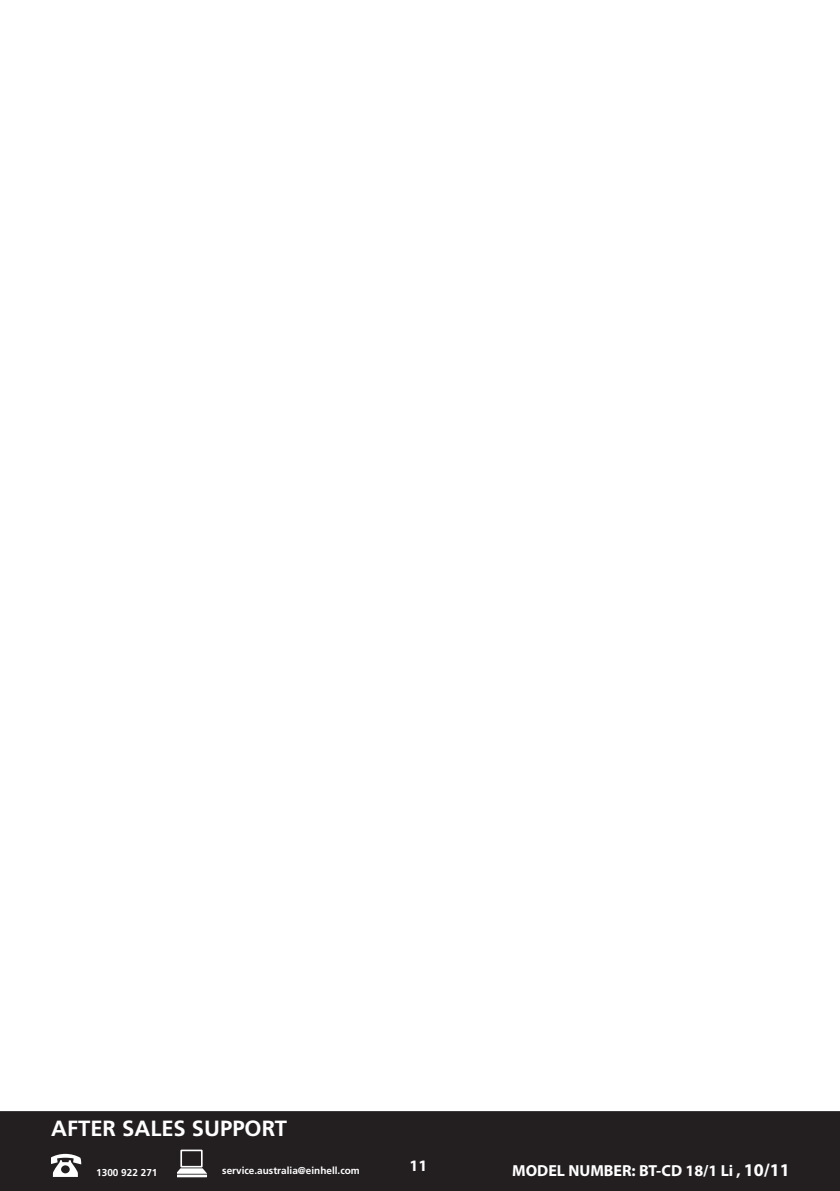
<style>
.page{position:relative;width:840px;height:1191px;background:#fff}
.page>*{position:absolute;margin:0;border:0;box-sizing:border-box;transform-origin:0 0}
.t1{font:700 22px "Frutiger LT Std";color:#fff}
.t2{font:700 16px "Myriad Pro";color:#fff}
.t3{font:700 10px "Frutiger LT Std";color:#fff}
.s1{font-size:18px}
</style>
<div class="page">
<div style="left:0;top:1112px;width:839px;height:79px;background:#231f20"></div>
<div style="left:0;top:1111px;width:839px;height:80px;border:2px solid #231f20"></div>
<svg style="left:51px;top:1153px;width:30px;height:24px"></svg>
<svg style="left:178px;top:1149px;width:29px;height:28px"></svg>
<h1 class="t1" style="left:51px;top:1115px;width:237px">AFTER SALES SUPPORT</h1>
<p class="t3" style="left:96px;top:1167px;width:63px">1300 922 271</p>
<p class="t3" style="left:222px;top:1164px;width:139px">service.australia@einhell.com</p>
<h2 class="t2" style="left:409px;top:1155px;width:19px">11</h2>
<h2 class="t2" style="left:512px;top:1160px;width:279px">MODEL NUMBER: BT-CD 18/1 Li , <span class="s1">10/11</span></h2>
</div>
